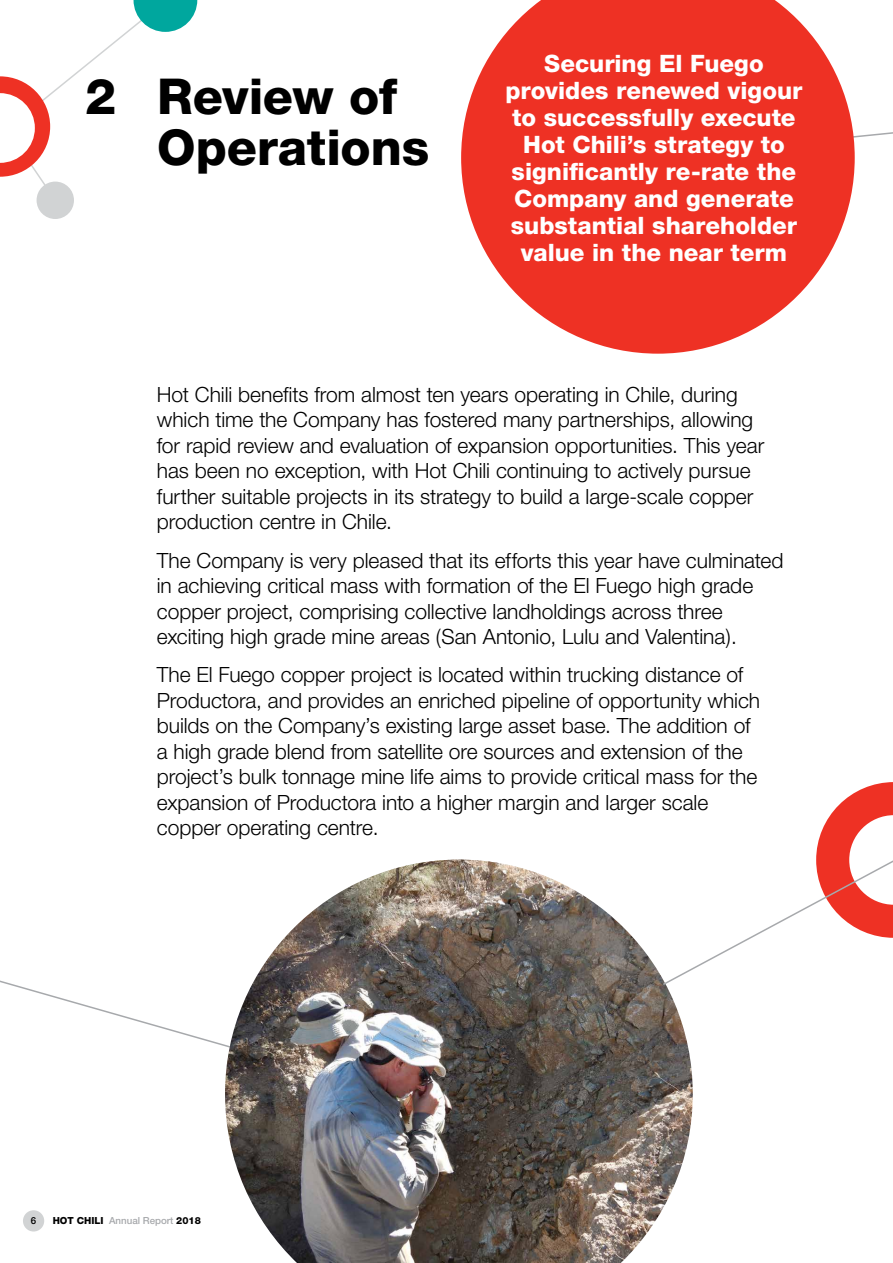
<style>
.page{position:relative;width:893px;height:1263px;background:#fff}
.page>*{position:absolute;margin:0;border:0;box-sizing:border-box;transform-origin:0 0}
.t1{font:800 49.5px/51px "Helvetica Neue";letter-spacing:-.005em;color:#000}
.t2{font:800 24px/27px "Helvetica Neue";color:#fff;text-align:center}
.t3{font:300 21px/25.5px "Helvetica Neue";letter-spacing:-.005em;color:#000}
.t4{font:800 9.75px "Helvetica Neue";color:#000}
.t5{font:500 9.75px "Helvetica Neue";color:#000}
.s1{font-weight:500;color:#a7a9ac}
</style>
<div class="page">
<svg style="left:855px;top:132px;width:38px;height:6px"></svg>
<svg style="left:0;top:980px;width:225px;height:67px"></svg>
<img style="left:225px;top:859px;width:468px;height:404px">
<svg style="left:461px;top:0;width:394px;height:354px;fill:#ee3124"></svg>
<div style="left:37px;top:182px;width:37px;height:37px;background:#d1d3d4;border-radius:50%"></div>
<svg style="left:0;top:0;width:197px;height:202px"></svg>
<div style="left:23px;top:1210px;width:21px;height:21px;background:#d1d3d4;border-radius:50%"></div>
<svg style="left:661px;top:782px;width:232px;height:204px"></svg>
<h1 class="t1" style="left:157px;top:71px;width:273px;text-indent:-72px">2 Review of<br>Operations</h1>
<p class="t2" style="left:505px;top:50px;width:298px">Securing El Fuego provides renewed vigour to successfully execute<br>Hot Chili’s strategy to significantly re-rate the<br>Company and generate substantial shareholder value in the near term</p>
<p class="t3" style="left:157px;top:381px;width:609px">Hot Chili benefits from almost ten years operating in Chile, during which time the Company has fostered many partnerships, allowing for rapid review and evaluation of expansion opportunities. This year has been no exception, with Hot Chili continuing to actively pursue further suitable projects in its strategy to build a large-scale copper production centre in Chile.</p>
<p class="t3" style="left:157px;top:547px;width:628px">The Company is very pleased that its efforts this year have culminated in achieving critical mass with formation of the El Fuego high grade copper project, comprising collective landholdings across three exciting high grade mine areas (San Antonio, Lulu and Valentina).</p>
<p class="t3" style="left:157px;top:662px;width:605px">The El Fuego copper project is located within trucking distance of Productora, and provides an enriched pipeline of opportunity which builds on the Company’s existing large asset base. The addition of a high grade blend from satellite ore sources and extension of the project’s bulk tonnage mine life aims to provide critical mass for the expansion of Productora into a higher margin and larger scale copper operating centre.</p>
<p class="t5" style="left:31px;top:1215px;width:7px">6</p>
<p class="t4" style="left:53px;top:1215px;width:150px">HOT CHILI <span class="s1">Annual Report</span> 2018</p>
</div>
